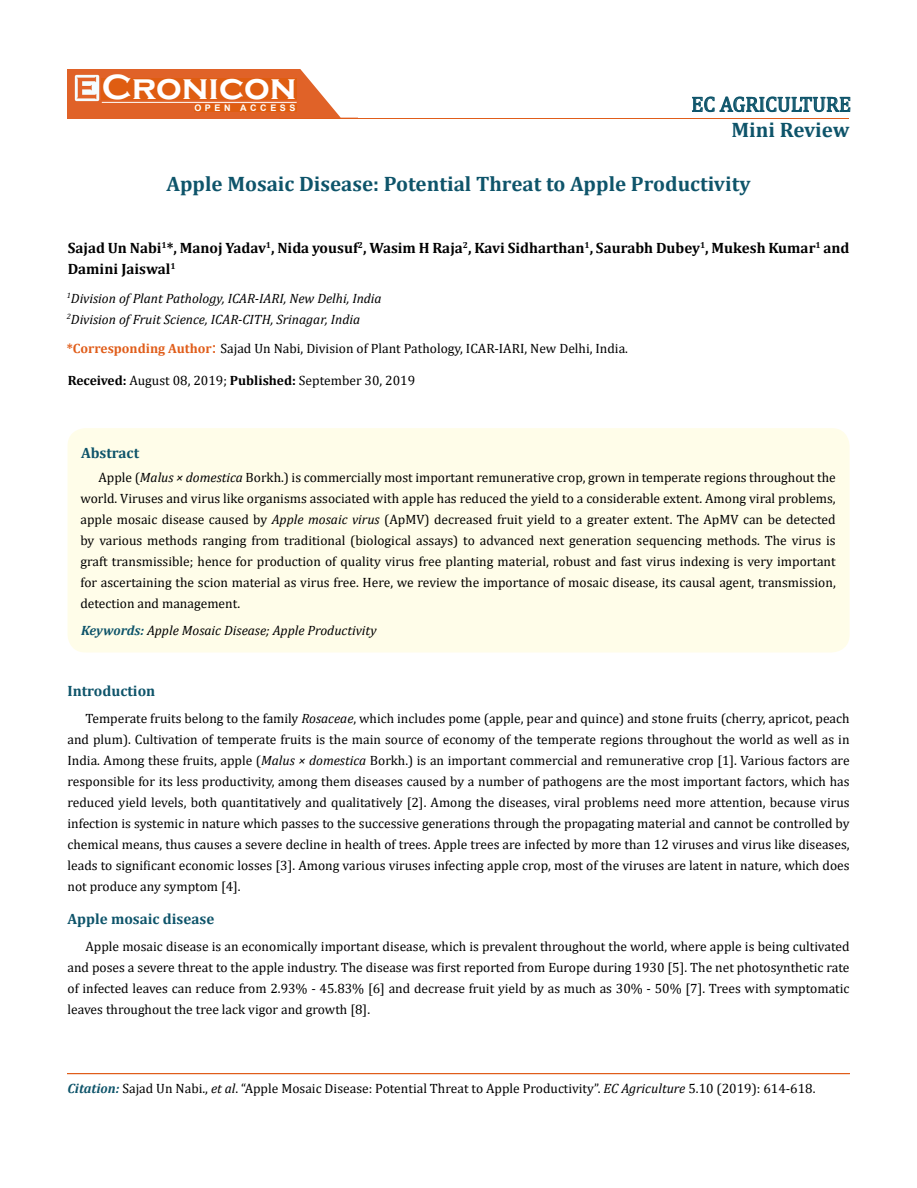
<style>
.page{position:relative;width:917px;height:1188px;background:#fff}
.page>*{position:absolute;margin:0;border:0;box-sizing:border-box;transform-origin:0 0}
.t1{font:700 36px "Copperplate Gothic";color:#fff}
.t2{font:700 21px "Cambria";color:#0e546a}
.t3{font:21px "Cambria";color:#0e546a}
.t4{font:700 15px/21px "Cambria";color:#000}
.t5{font:700 15px "Cambria";color:#0e546a}
.t6{font:13.5px/21px "Cambria";color:#000;text-align:justify}
.t7{font:italic 13.5px/21px "Cambria";color:#000}
.t8{font:700 9px "Arial";letter-spacing:.4em;color:#fff}
.s1{font-weight:700;color:#e05d1a}
.s2{font-size:18px;color:#e05d1a}
.s3{font-weight:700}
.s4{font-style:italic}
.s5{font-weight:700;color:#0e546a}
.s6{font-weight:700;font-style:italic;color:#0e546a}
</style>
<div class="page">
<div style="left:67px;top:70px;width:290px;height:49px;background:#e06228"></div>
<svg style="left:300px;top:69px;width:58px;height:49px"></svg>
<img style="left:75px;top:75px;width:24px;height:26px">
<div style="left:102px;top:79px;width:195px;height:21px;background:#df5d11"></div>
<div style="left:194px;top:105px;width:103px;height:7px;background:#df5d11"></div>
<svg style="left:692px;top:97px;width:158px;height:15px"></svg>
<hr style="left:102px;top:102px;width:194px;height:1px;background:#fff">
<hr style="left:279px;top:118px;width:569px;height:1px;background:#e05d1a">
<hr style="left:67px;top:1074px;width:782px;height:1px;background:#e05d1a">
<div style="left:67px;top:1073px;width:782px;height:1px;border:1px solid #e05d1a"></div>
<div style="left:67px;top:428px;width:782px;height:224px;background:#fffde9;border-radius:18px"></div>
<h1 class="t1" style="left:102px;top:68px;width:196px">Cronicon</h1>
<p class="t8" style="left:194px;top:102px;width:103px">OPEN ACCESS</p>
<h2 class="t3" style="left:691px;top:92px;width:161px">EC AGRICULTURE</h2>
<h2 class="t2" style="left:731px;top:115px;width:120px">Mini Review</h2>
<h2 class="t2" style="left:166px;top:169px;width:585px">Apple Mosaic Disease: Potential Threat to Apple Productivity</h2>
<p class="t4" style="left:68px;top:237px;width:783px">Sajad Un Nabi<sup>1</sup>*, Manoj Yadav<sup>1</sup>, Nida yousuf<sup>2</sup>, Wasim H Raja<sup>2</sup>, Kavi Sidharthan<sup>1</sup>, Saurabh Dubey<sup>1</sup>, Mukesh Kumar<sup>1</sup> and<br>Damini Jaiswal<sup>1</sup></p>
<p class="t7" style="left:67px;top:287px;width:316px"><sup>1</sup>Division of Plant Pathology, ICAR-IARI, New Delhi, India<br><sup>2</sup>Division of Fruit Science, ICAR-CITH, Srinagar, India</p>
<p class="t6" style="left:67px;top:337px;width:562px"><span class="s1">*Corresponding Author</span><span class="s2">:</span> Sajad Un Nabi, Division of Plant Pathology, ICAR-IARI, New Delhi, India.</p>
<p class="t6" style="left:68px;top:370px;width:349px"><span class="s3">Received:</span> August 08, 2019; <span class="s3">Published:</span> September 30, 2019</p>
<p class="t5" style="left:81px;top:442px;width:60px">Abstract</p>
<p class="t6" style="left:80px;top:467px;width:756px;text-indent:18px">Apple (<span class="s4">Malus × domestica</span> Borkh.) is commercially most important remunerative crop, grown in temperate regions throughout the world. Viruses and virus like organisms associated with apple has reduced the yield to a considerable extent. Among viral problems, apple mosaic disease caused by <span class="s4">Apple mosaic virus</span> (ApMV) decreased fruit yield to a greater extent. The ApMV can be detected by various methods ranging from traditional (biological assays) to advanced next generation sequencing methods. The virus is graft transmissible; hence for production of quality virus free planting material, robust and fast virus indexing is very important for ascertaining the scion material as virus free. Here, we review the importance of mosaic disease, its causal agent, transmission, detection and management.</p>
<p class="t7" style="left:81px;top:619px;width:297px"><span class="s5">Keywords:</span> Apple Mosaic Disease; Apple Productivity</p>
<p class="t5" style="left:67px;top:681px;width:89px">Introduction</p>
<p class="t6" style="left:67px;top:708px;width:783px;text-indent:18px">Temperate fruits belong to the family <span class="s4">Rosaceae</span>, which includes pome (apple, pear and quince) and stone fruits (cherry, apricot, peach and plum). Cultivation of temperate fruits is the main source of economy of the temperate regions throughout the world as well as in India. Among these fruits, apple (<span class="s4">Malus × domestica</span> Borkh.) is an important commercial and remunerative crop [1]. Various factors are responsible for its less productivity, among them diseases caused by a number of pathogens are the most important factors, which has reduced yield levels, both quantitatively and qualitatively [2]. Among the diseases, viral problems need more attention, because virus infection is systemic in nature which passes to the successive generations through the propagating material and cannot be controlled by chemical means, thus causes a severe decline in health of trees. Apple trees are infected by more than 12 viruses and virus like diseases, leads to significant economic losses [3]. Among various viruses infecting apple crop, most of the viruses are latent in nature, which does not produce any symptom [4].</p>
<p class="t5" style="left:67px;top:909px;width:148px">Apple mosaic disease</p>
<p class="t6" style="left:67px;top:936px;width:783px;text-indent:18px">Apple mosaic disease is an economically important disease, which is prevalent throughout the world, where apple is being cultivated and poses a severe threat to the apple industry. The disease was first reported from Europe during 1930 [5]. The net photosynthetic rate of infected leaves can reduce from 2.93% - 45.83% [6] and decrease fruit yield by as much as 30% - 50% [7]. Trees with symptomatic leaves throughout the tree lack vigor and growth [8].</p>
<p class="t6" style="left:67px;top:1078px;width:749px"><span class="s6">Citation:</span> Sajad Un Nabi., <span class="s4">et al</span>. “Apple Mosaic Disease: Potential Threat to Apple Productivity”. <span class="s4">EC Agriculture</span> 5.10 (2019): 614-618.</p>
</div>
